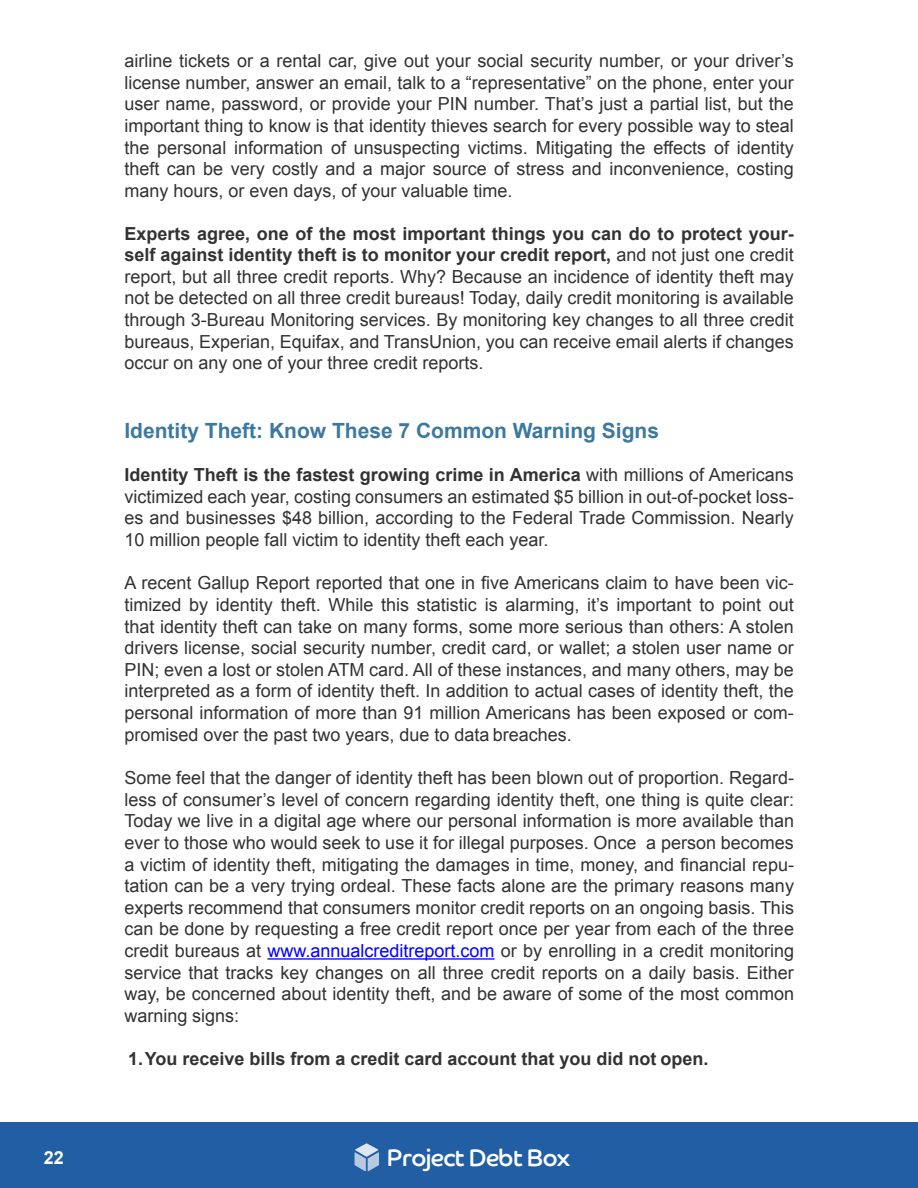
<style>
.page{position:relative;width:918px;height:1188px;background:#fff}
.page>*{position:absolute;margin:0;border:0;box-sizing:border-box;transform-origin:0 0}
.t1{font:23.85px "Co Headline";letter-spacing:-.02em;color:#fff}
.t2{font:700 21px "Arial";color:#3b79a1}
.Body_Text{font:18px/21.6px "Arial";color:#323232;text-align:justify}
.t3{font:700 18px "Arial";color:#323232}
.t4{font:700 18px "Arial";color:#fff}
.s1{font-weight:700}
.s2{color:#00f}
</style>
<div class="page">
<div style="left:0;top:1122px;width:918px;height:66px;background:#225ea4"></div>
<svg style="left:355px;top:1143px;width:24px;height:28px"></svg>
<hr style="left:267px;top:958px;width:228px;height:2px;background:#00f">
<p class="Body_Text" style="left:124px;top:50px;width:671px">airline tickets or a rental car, give out your social security number, or your driver’s license number, answer an email, talk to a “representative” on the phone, enter your user name, password, or provide your PIN number. That’s just a partial list, but the important thing to know is that identity thieves search for every possible way to steal the personal information of unsuspecting victims. Mitigating the effects of identity theft can be very costly and a major source of stress and inconvenience, costing many hours, or even days, of your valuable time.</p>
<p class="Body_Text" style="left:124px;top:223px;width:671px"><span class="s1">Experts agree, one of the most important things you can do to protect your&shy;self against identity theft is to monitor your credit report,</span> and not just one credit report, but all three credit reports. Why? Because an incidence of identity theft may not be detected on all three credit bureaus! Today, daily credit monitoring is available through 3-Bureau Monitoring services. By monitoring key changes to all three credit bureaus, Experian, Equifax, and TransUnion, you can receive email alerts if changes occur on any one of your three credit reports.</p>
<p class="t2" style="left:124px;top:416px;width:536px">Identity Theft: Know These 7 Common Warning Signs</p>
<p class="Body_Text" style="left:124px;top:464px;width:671px"><span class="s1">Identity Theft is the fastest growing crime in America</span> with millions of Americans victimized each year, costing consumers an estimated $5 billion in out-of-pocket loss&shy;es and businesses $48 billion, according to the Federal Trade Commission. Nearly 10 million people fall victim to identity theft each year.</p>
<p class="Body_Text" style="left:124px;top:573px;width:671px">A recent Gallup Report reported that one in five Americans claim to have been vic&shy;timized by identity theft. While this statistic is alarming, it’s important to point out that identity theft can take on many forms, some more serious than others: A stolen drivers license, social security number, credit card, or wallet; a stolen user name or PIN; even a lost or stolen ATM card. All of these instances, and many others, may be interpreted as a form of identity theft. In addition to actual cases of identity theft, the personal information of more than 91 million Americans has been exposed or com&shy;promised over the past two years, due to data breaches.</p>
<p class="Body_Text" style="left:124px;top:767px;width:671px">Some feel that the danger of identity theft has been blown out of proportion. Regard&shy;less of consumer’s level of concern regarding identity theft, one thing is quite clear:<br>Today we live in a digital age where our personal information is more available than ever to those who would seek to use it for illegal purposes. Once a person becomes a victim of identity theft, mitigating the damages in time, money, and financial repu&shy;tation can be a very trying ordeal. These facts alone are the primary reasons many experts recommend that consumers monitor credit reports on an ongoing basis. This can be done by requesting a free credit report once per year from each of the three credit bureaus at <span class="s2">www.annualcreditreport.com</span> or by enrolling in a credit monitoring service that tracks key changes on all three credit reports on a daily basis. Either way, be concerned about identity theft, and be aware of some of the most common warning signs:</p>
<p class="t3" style="left:128px;top:1047px;width:582px">1.You receive bills from a credit card account that you did not open.</p>
<p class="t4" style="left:44px;top:1146px;width:22px">22</p>
<h1 class="t1" style="left:387px;top:1144px;width:185px">Project Debt Box</h1>
</div>
